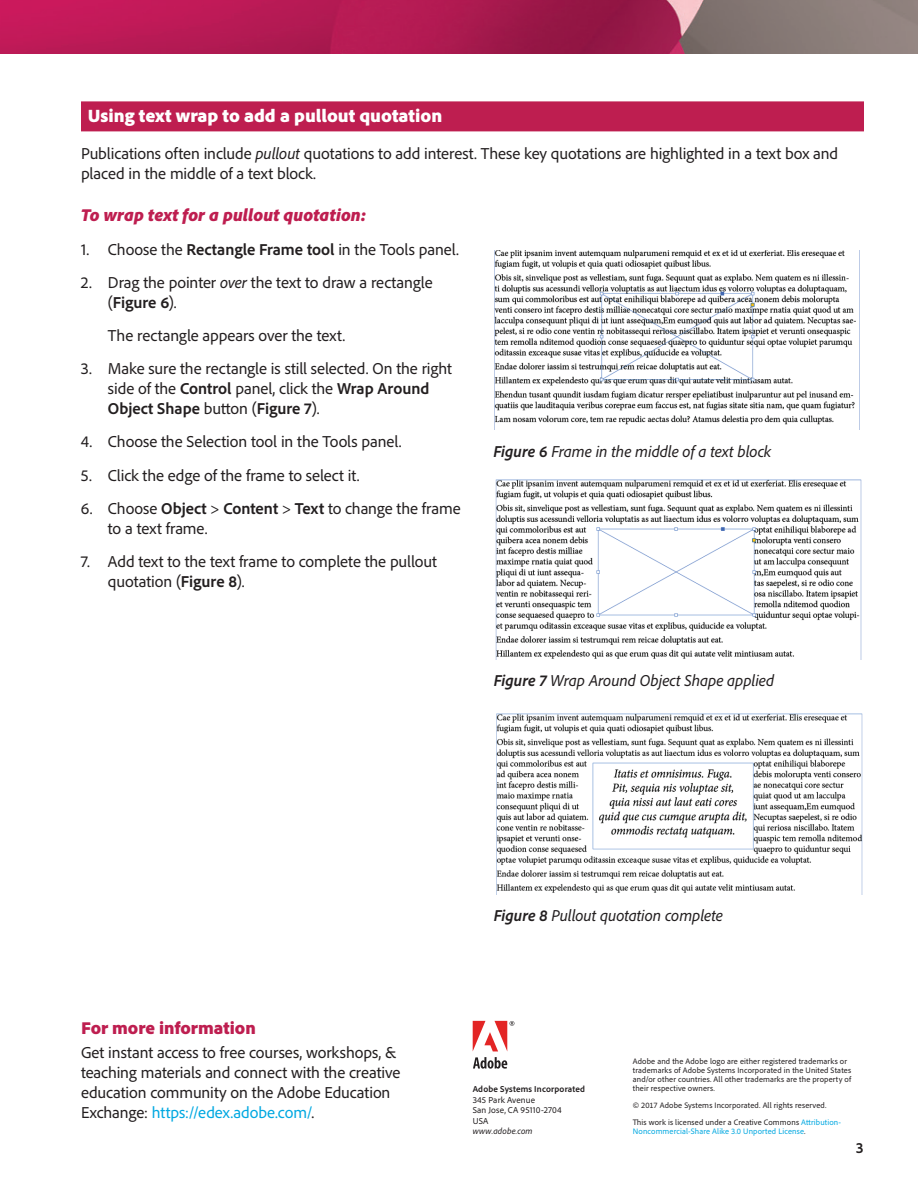
<style>
.page{position:relative;width:918px;height:1188px;background:#fff}
.page>*{position:absolute;margin:0;border:0;box-sizing:border-box;transform-origin:0 0}
.t1{font:900 18.75px "Adobe Clean";color:#fff}
.t2{font:italic 900 18px "Adobe Clean";letter-spacing:.005em;color:#be1e50}
.t3{font:900 18px "Adobe Clean";color:#be1e50}
.t4{font:16.5px/19.8px "Adobe Clean";letter-spacing:-.005em;color:#231f20}
.t5{font:italic 16.5px "Adobe Clean";letter-spacing:-.005em;color:#231f20}
.t6{font:700 semi-condensed 15px "Adobe Clean";color:#231f20}
.t7{font:9px/10.5px "Adobe Clean";letter-spacing:.02em;color:#231f20}
.t8{font:700 9px "Adobe Clean";letter-spacing:.02em;color:#231f20}
.t9{font:italic 9px "Adobe Clean";letter-spacing:.015em;color:#231f20}
.t10{font:8.25px/9px "Adobe Clean";letter-spacing:.015em;color:#231f20}
.t11{font:8.25px "Adobe Clean";letter-spacing:.015em;color:#00a8e1}
.s1{font-style:italic}
.s2{font-weight:700}
.s3{color:#00a8e1}
.s4{color:#231f20}
</style>
<div class="page">
<svg style="left:473px;top:1057px;width:34px;height:12px"></svg>
<svg style="left:473px;top:1021px;width:41px;height:30px"></svg>
<img style="left:0;top:0;width:918px;height:54px">
<div style="left:81px;top:101px;width:783px;height:30px;background:#be1e50"></div>
<img style="left:494px;top:251px;width:366px;height:179px">
<img style="left:495px;top:479px;width:367px;height:181px">
<img style="left:496px;top:713px;width:367px;height:182px">
<p class="t1" style="left:88px;top:103px;width:356px">Using text wrap to add a pullout quotation</p>
<p class="t4" style="left:81px;top:143px;width:759px">Publications often include <span class="s1">pullout</span> quotations to add interest. These key quotations are highlighted in a text box and placed in the middle of a text block.</p>
<p class="t2" style="left:81px;top:203px;width:287px">To wrap text for a pullout quotation:</p>
<p class="t4" style="left:81px;top:239px;width:380px">1. Choose the <span class="s2">Rectangle Frame tool</span> in the Tools panel.</p>
<p class="t4" style="left:108px;top:272px;width:326px;text-indent:-27px">2. Drag the pointer <span class="s1">over</span> the text to draw a rectangle (<span class="s2">Figure 6</span>).</p>
<p class="t4" style="left:108px;top:325px;width:239px">The rectangle appears over the text.</p>
<p class="t4" style="left:108px;top:358px;width:346px;text-indent:-27px">3. Make sure the rectangle is still selected. On the right side of the <span class="s2">Control</span> panel, click the <span class="s2">Wrap Around<br>Object Shape</span> button (<span class="s2">Figure 7</span>).</p>
<p class="t4" style="left:81px;top:431px;width:322px">4. Choose the Selection tool in the Tools panel.</p>
<p class="t4" style="left:81px;top:465px;width:280px">5. Click the edge of the frame to select it.</p>
<p class="t4" style="left:108px;top:498px;width:354px;text-indent:-27px">6. Choose <span class="s2">Object</span> &gt; <span class="s2">Content</span> &gt; <span class="s2">Text</span> to change the frame to a text frame.</p>
<p class="t4" style="left:108px;top:551px;width:331px;text-indent:-27px">7. Add text to the text frame to complete the pullout quotation (<span class="s2">Figure 8</span>).</p>
<p class="t5" style="left:493px;top:441px;width:279px"><span class="s2">Figure 6</span> Frame in the middle of a text block</p>
<p class="t5" style="left:494px;top:670px;width:282px"><span class="s2">Figure 7</span> Wrap Around Object Shape applied</p>
<p class="t3" style="left:81px;top:1016px;width:176px">For more information</p>
<p class="t4" style="left:81px;top:1042px;width:321px">Get instant access to free courses, workshops, &amp; teaching materials and connect with the creative education community on the Adobe Education Exchange: <span class="s3">https://edex.adobe.com/</span>.</p>
<p class="t5" style="left:494px;top:905px;width:231px"><span class="s2">Figure 8</span> Pullout quotation complete</p>
<p class="t8" style="left:473px;top:1083px;width:114px">Adobe Systems Incorporated</p>
<p class="t7" style="left:473px;top:1094px;width:91px">345 Park Avenue<br>San Jose, CA 95110-2704<br>USA</p>
<p class="t9" style="left:473px;top:1125px;width:62px">www.adobe.com</p>
<p class="t10" style="left:633px;top:1056px;width:220px">Adobe and the Adobe logo are either registered trademarks or trademarks of Adobe Systems Incorporated in the United States and/or other countries. All other trademarks are the property of their respective owners.</p>
<p class="t10" style="left:633px;top:1096px;width:210px;line-height:17.1px">© 2017 Adobe Systems Incorporated. All rights reserved.<br>This work is licensed under a Creative Commons <span class="s3">Attribution-</span></p>
<p class="t11" style="left:633px;top:1126px;width:174px">Noncommercial-Share Alike 3.0 Unported License<span class="s4">.</span></p>
<p class="t6" style="left:856px;top:1139px;width:9px">3</p>
</div>
